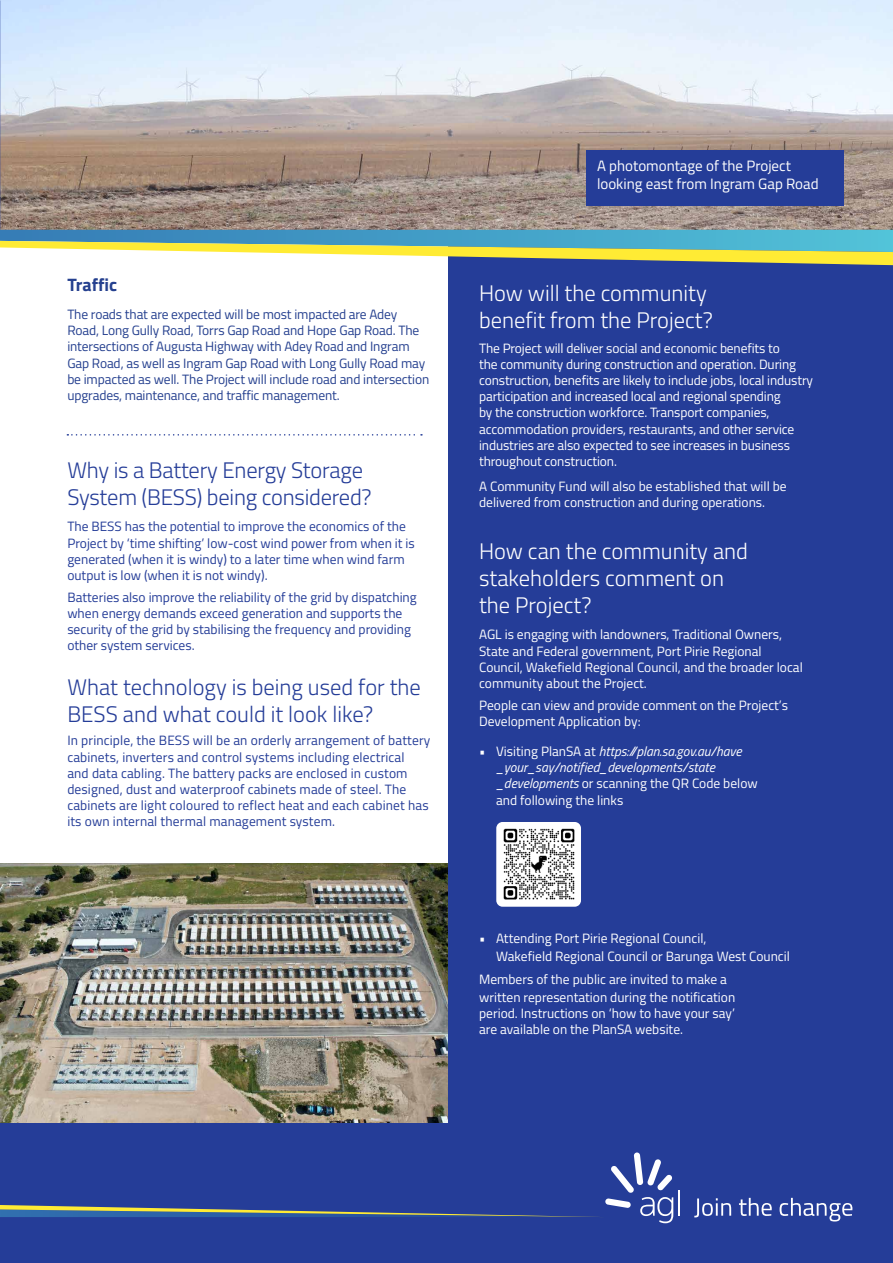
<style>
.page{position:relative;width:893px;height:1263px;background:#fff}
.page>*{position:absolute;margin:0;border:0;box-sizing:border-box;transform-origin:0 0}
.t1{font:300 22.5px/27px "Titillium Web";letter-spacing:-.01em;color:#253d98}
.t2{font:300 22.5px/27px "Titillium Web";color:#fff}
.t3{font:700 18px "Titillium Web";color:#25408f}
.t4{font:15px/18px "Titillium Web";color:#fff}
.t5{font:13.5px/16.2px "Titillium Web";color:#fff}
.t6{font:13.5px/16.2px "Titillium Web";color:#253d98}
.t7{font:13.5px/16.2px "Titillium Web";letter-spacing:-.01em;color:#25408f}
.t8{font:italic 13.5px/16.2px "Titillium Web";color:#fff}
.s1{font-style:normal}
</style>
<div class="page">
<img style="left:0;top:863px;width:448px;height:260px">
<svg style="left:67px;top:434px;width:355px;height:2px"></svg>
<img style="left:0;top:0;width:893px;height:230px">
<div style="left:448px;top:232px;width:445px;height:1031px;background:#253d98"></div>
<svg style="left:0;top:230px;width:893px;height:35px"></svg>
<img style="left:496px;top:822px;width:85px;height:85px">
<div style="left:586px;top:150px;width:257px;height:55px;background:#253d98"></div>
<div style="left:0;top:1123px;width:893px;height:140px;background:#253d98"></div>
<svg style="left:694px;top:1198px;width:37px;height:19px"></svg>
<svg style="left:739px;top:1198px;width:33px;height:18px"></svg>
<svg style="left:780px;top:1198px;width:72px;height:23px"></svg>
<hr style="left:678px;top:1190px;width:2px;height:26px;background:#fff">
<svg style="left:0;top:1152px;width:673px;height:71px"></svg>
<h2 class="t3" style="left:67px;top:271px;width:51px">Traffic</h2>
<p class="t7" style="left:67px;top:306px;width:363px">The roads that are expected will be most impacted are Adey Road, Long Gully Road, Torrs Gap Road and Hope Gap Road. The intersections of Augusta Highway with Adey Road and Ingram Gap Road, as well as Ingram Gap Road with Long Gully Road may be impacted as well. The Project will include road and intersection upgrades, maintenance, and traffic management.</p>
<h1 class="t1" style="left:67px;top:456px;width:306px">Why is a Battery Energy Storage<br>System (BESS) being considered?</h1>
<p class="t6" style="left:67px;top:518px;width:349px">The BESS has the potential to improve the economics of the Project by ‘time shifting’ low-cost wind power from when it is generated (when it is windy) to a later time when wind farm output is low (when it is not windy).</p>
<p class="t6" style="left:67px;top:588px;width:351px">Batteries also improve the reliability of the grid by dispatching when energy demands exceed generation and supports the security of the grid by stabilising the frequency and providing other system services.</p>
<h1 class="t1" style="left:67px;top:673px;width:355px">What technology is being used for the<br>BESS and what could it look like?</h1>
<p class="t6" style="left:67px;top:732px;width:365px">In principle, the BESS will be an orderly arrangement of battery cabinets, inverters and control systems including electrical<br>and data cabling. The battery packs are enclosed in custom designed, dust and waterproof cabinets made of steel. The cabinets are light coloured to reflect heat and each cabinet has its own internal thermal management system.</p>
<p class="t4" style="left:597px;top:156px;width:223px">A photomontage of the Project looking east from Ingram Gap Road</p>
<h1 class="t2" style="left:479px;top:278px;width:235px">How will the community benefit from the Project?</h1>
<p class="t5" style="left:479px;top:339px;width:335px">The Project will deliver social and economic benefits to<br>the community during construction and operation. During construction, benefits are likely to include jobs, local industry participation and increased local and regional spending<br>by the construction workforce. Transport companies, accommodation providers, restaurants, and other service industries are also expected to see increases in business throughout construction.</p>
<p class="t5" style="left:479px;top:477px;width:309px">A Community Fund will also be established that will be delivered from construction and during operations.</p>
<h1 class="t2" style="left:479px;top:537px;width:270px">How can the community and stakeholders comment on the Project?</h1>
<p class="t5" style="left:479px;top:626px;width:325px">AGL is engaging with landowners, Traditional Owners, State and Federal government, Port Pirie Regional Council, Wakefield Regional Council, and the broader local community about the Project.</p>
<p class="t5" style="left:479px;top:696px;width:310px">People can view and provide comment on the Project’s<br>Development Application by:</p>
<p class="t8" style="left:496px;top:742px;width:263px;text-indent:-17px"><span class="s1">• Visiting PlanSA at</span> https://plan.sa.gov.au/have _your_say/notified_developments/state _developments <span class="s1">or scanning the QR Code below and following the links</span></p>
<p class="t5" style="left:496px;top:929px;width:295px;line-height:18px;text-indent:-17px">• Attending Port Pirie Regional Council,<br>Wakefield Regional Council or Barunga West Council</p>
<p class="t5" style="left:479px;top:969px;width:258px;line-height:18px">Members of the public are invited to make a written representation during the notification</p>
<p class="t5" style="left:479px;top:1004px;width:257px">period. Instructions on ‘how to have your say’ are available on the PlanSA website.</p>
</div>
